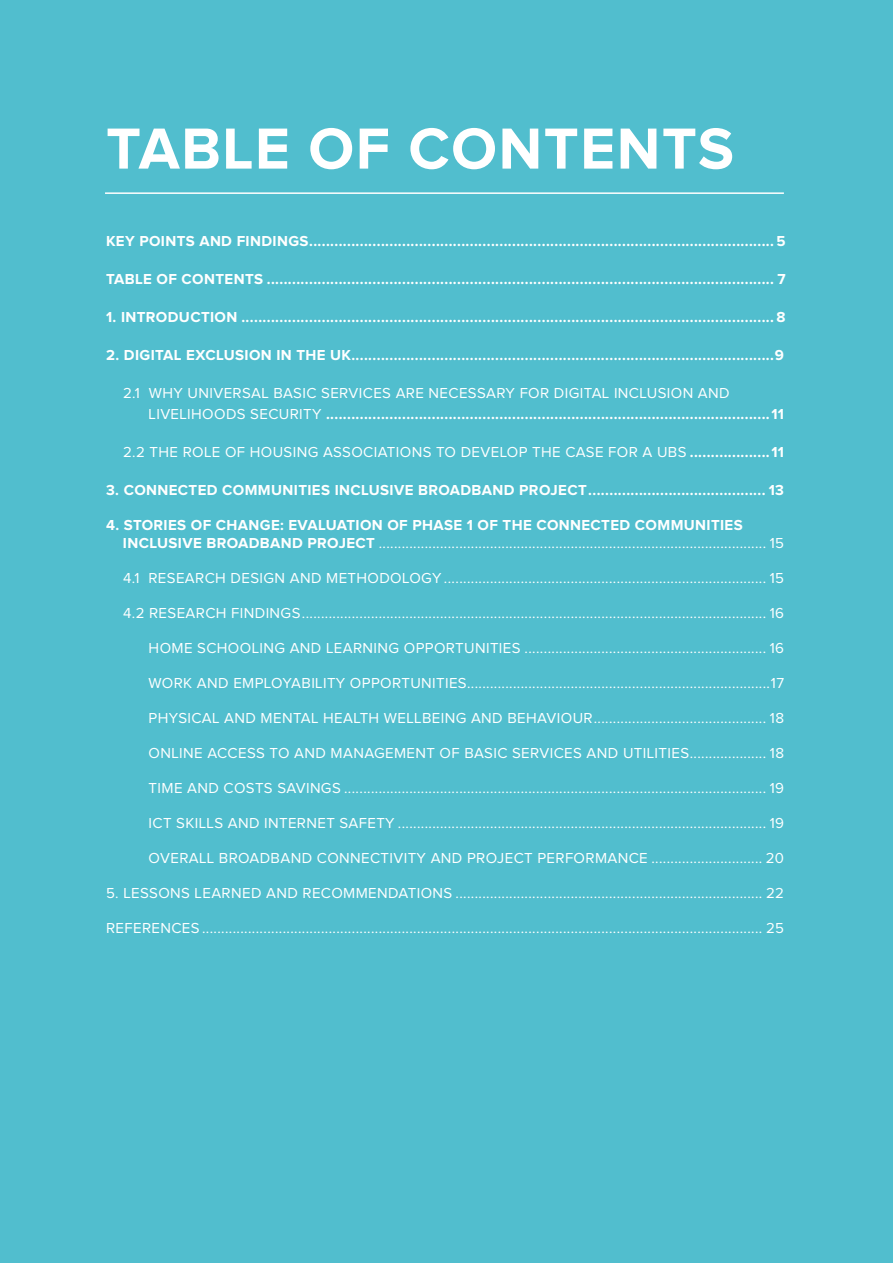
<style>
.page{position:relative;width:893px;height:1263px;background:#51bece}
.page>*{position:absolute;margin:0;border:0;box-sizing:border-box;transform-origin:0 0}
.t1{font:700 60px "Proxima Nova";color:#fff}
.t2{font:15px/18px "Proxima Nova";letter-spacing:.025em;color:#fff}
.t3{font:700 15px/21px "Proxima Nova";letter-spacing:.11em;color:#fff}
.t4{font:15px "Proxima Nova";letter-spacing:.085em;color:#fff}
.t5{font:15px "Proxima Nova";letter-spacing:.11em;color:#fff}
.t6{font:15px "Proxima Nova";letter-spacing:.05em;color:#fff}
.s1{font-weight:400}
.s2{font-weight:700}
</style>
<div class="page">
<hr style="left:105px;top:192px;width:679px;height:2px;background:#fff">
<h1 class="t1" style="left:106px;top:114px;width:629px">TABLE OF CONTENTS</h1>
<p class="t3" style="left:106px;top:231px;width:681px">KEY POINTS AND FINDINGS.............................................................................................................. 5</p>
<p class="t3" style="left:106px;top:269px;width:681px">TABLE OF CONTENTS ........................................................................................................................ 7</p>
<p class="t3" style="left:106px;top:307px;width:681px">1. INTRODUCTION .............................................................................................................................. 8</p>
<p class="t3" style="left:106px;top:345px;width:680px">2. DIGITAL EXCLUSION IN THE UK....................................................................................................9</p>
<p class="t3" style="left:149px;top:383px;width:637px;text-indent:-26px"><span class="s1">2.1 WHY UNIVERSAL BASIC SERVICES ARE NECESSARY FOR DIGITAL INCLUSION AND<br>LIVELIHOODS SECURITY</span> .........................................................................................................11</p>
<p class="t2" style="left:123px;top:444px;width:662px">2.2 THE ROLE OF HOUSING ASSOCIATIONS TO DEVELOP THE CASE FOR A UBS <span class="s2">...................11</span></p>
<p class="t3" style="left:106px;top:480px;width:679px">3. CONNECTED COMMUNITIES INCLUSIVE BROADBAND PROJECT.......................................... 13</p>
<p class="t2" style="left:123px;top:517px;width:663px;text-indent:-17px"><span class="s2">4. STORIES OF CHANGE: EVALUATION OF PHASE 1 OF THE CONNECTED COMMUNITIES<br>INCLUSIVE BROADBAND PROJECT</span> ..................................................................................................... 15</p>
<p class="t2" style="left:123px;top:570px;width:662px">4.1 RESEARCH DESIGN AND METHODOLOGY .................................................................................... 15</p>
<p class="t2" style="left:123px;top:605px;width:662px">4.2 RESEARCH FINDINGS......................................................................................................................... 16</p>
<p class="t2" style="left:149px;top:640px;width:637px">HOME SCHOOLING AND LEARNING OPPORTUNITIES ............................................................... 16</p>
<p class="t2" style="left:149px;top:675px;width:637px">WORK AND EMPLOYABILITY OPPORTUNITIES...............................................................................17</p>
<p class="t4" style="left:149px;top:710px;width:637px">PHYSICAL AND MENTAL HEALTH WELLBEING AND BEHAVIOUR............................................. 18</p>
<p class="t6" style="left:149px;top:745px;width:637px">ONLINE ACCESS TO AND MANAGEMENT OF BASIC SERVICES AND UTILITIES.................... 18</p>
<p class="t2" style="left:149px;top:780px;width:637px">TIME AND COSTS SAVINGS .............................................................................................................. 19</p>
<p class="t2" style="left:149px;top:815px;width:637px">ICT SKILLS AND INTERNET SAFETY ................................................................................................ 19</p>
<p class="t5" style="left:149px;top:850px;width:637px">OVERALL BROADBAND CONNECTIVITY AND PROJECT PERFORMANCE ............................. 20</p>
<p class="t2" style="left:106px;top:885px;width:679px">5. LESSONS LEARNED AND RECOMMENDATIONS ................................................................................ 22</p>
<p class="t2" style="left:106px;top:920px;width:679px">REFERENCES .................................................................................................................................................. 25</p>
</div>
